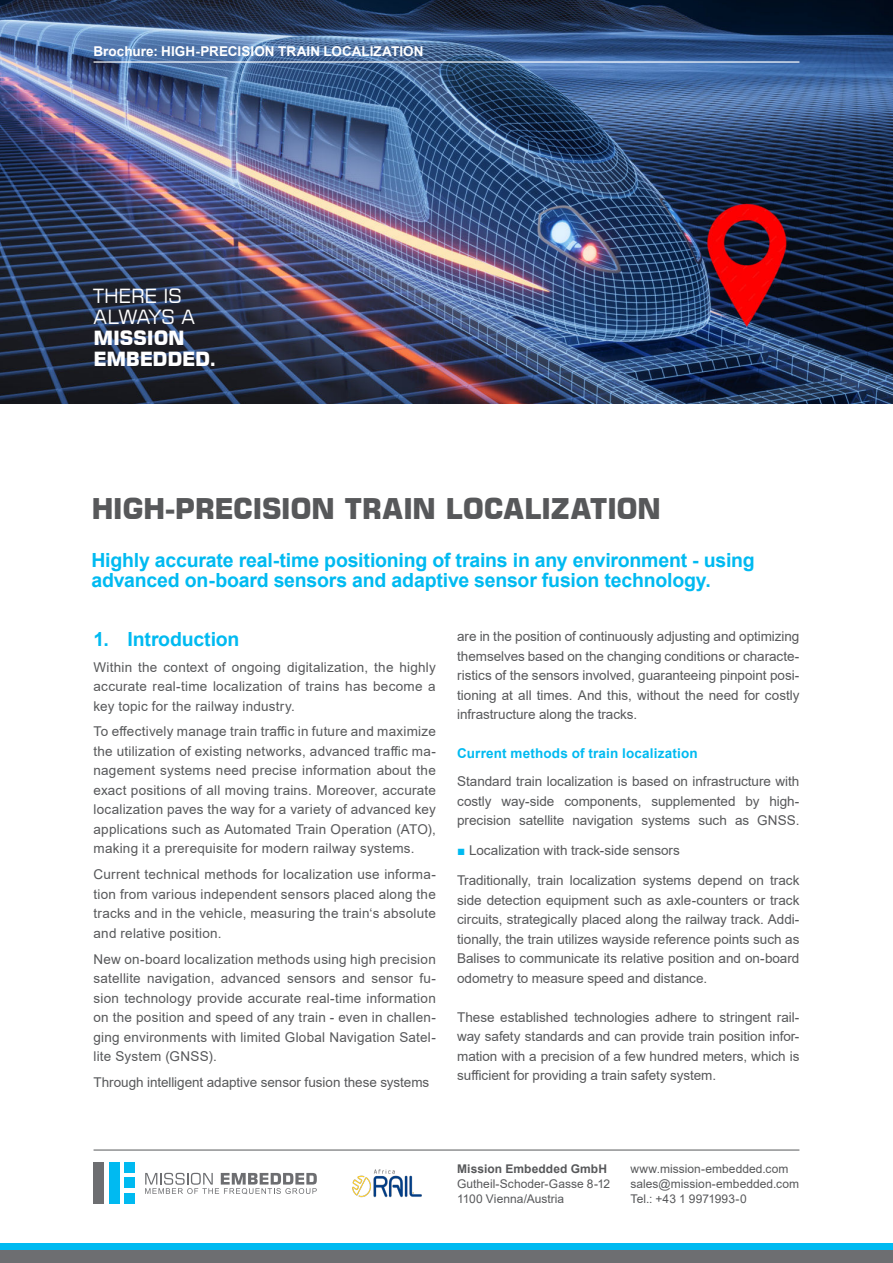
<style>
.page{position:relative;width:893px;height:1263px;background:#fff}
.page>*{position:absolute;margin:0;border:0;box-sizing:border-box;transform-origin:0 0}
.t1{font:700 28.5px "Square 721 BT";letter-spacing:-.02em;color:#57585a}
.t2{font:700 19.5px/19.5px "Arial";letter-spacing:-.01em;color:#00baf1}
.t3{font:700 19.5px/21px "Square 721 BT";letter-spacing:-.015em;color:#fff}
.t4{font:19.5px/21px "Square 721 BT";letter-spacing:-.01em;color:#fff}
.t5{font:13.5px/19.5px "Arial";color:#57585a;text-align:justify}
.t6{font:700 13.5px "Arial";letter-spacing:.005em;color:#fff}
.t7{font:700 13.5px "Arial";letter-spacing:.015em;color:#00baf1}
.t8{font:12px/15px "Arial";letter-spacing:.005em;color:#57585a}
.t9{font:700 12px "Arial";letter-spacing:.01em;color:#57585a}
.s1{color:#00baf1}
</style>
<div class="page">
<div style="left:0;top:1250px;width:893px;height:13px;background:#6d6e71"></div>
<div style="left:0;top:1244px;width:893px;height:6px;background:#00baf1"></div>
<svg style="left:145px;top:1173px;width:172px;height:21px"></svg>
<div style="left:94px;top:1162px;width:10px;height:41px;background:#6d6e71"></div>
<div style="left:109px;top:1162px;width:10px;height:41px;background:#00baf1"></div>
<div style="left:124px;top:1162px;width:11px;height:10px;background:#00baf1"></div>
<div style="left:124px;top:1177px;width:11px;height:11px;background:#00baf1"></div>
<div style="left:124px;top:1193px;width:11px;height:10px;background:#00baf1"></div>
<hr style="left:94px;top:1150px;width:705px;height:1px;background:#57585a">
<img style="left:0;top:0;width:893px;height:404px">
<hr style="left:94px;top:61px;width:705px;height:2px;background:#fff">
<img style="left:346px;top:1149px;width:82px;height:49px">
<p class="t6" style="left:94px;top:46px;width:331px">Brochure: HIGH-PRECISION TRAIN LOCALIZATION</p>
<h2 class="t4" style="left:94px;top:287px;width:103px">THERE IS<br>ALWAYS A</h2>
<h2 class="t3" style="left:94px;top:329px;width:124px">MISSION<br>EMBEDDED.</h2>
<h1 class="t1" style="left:91px;top:498px;width:571px">HIGH-PRECISION TRAIN LOCALIZATION</h1>
<h2 class="t2" style="left:91px;top:553px;width:665px">Highly accurate real-time positioning of trains in any environment - using advanced on-board sensors and adaptive sensor fusion technology.</h2>
<h2 class="t2" style="left:94px;top:631px;width:147px">1. Introduction</h2>
<p class="t5" style="left:94px;top:658px;width:344px">Within the context of ongoing digitalization, the highly accurate real-time localization of trains has become a key topic for the railway industry.</p>
<p class="t5" style="left:94px;top:722px;width:344px">To effectively manage train traffic in future and maximize the utilization of existing networks, advanced traffic ma&shy;nagement systems need precise information about the exact positions of all moving trains. Moreover, accurate localization paves the way for a variety of advanced key applications such as Automated Train Operation (ATO), making it a prerequisite for modern railway systems.</p>
<p class="t5" style="left:94px;top:866px;width:344px">Current technical methods for localization use informa&shy;tion from various independent sensors placed along the tracks and in the vehicle, measuring the train‘s absolute and relative position.</p>
<p class="t5" style="left:94px;top:950px;width:344px">New on-board localization methods using high precision satellite navigation, advanced sensors and sensor fu&shy;sion technology provide accurate real-time information on the position and speed of any train - even in challen&shy;ging environments with limited Global Navigation Satel&shy;lite System (GNSS).</p>
<p class="t5" style="left:94px;top:1072px;width:337px">Through intelligent adaptive sensor fusion these systems</p>
<p class="t5" style="left:457px;top:628px;width:344px">are in the position of continuously adjusting and optimizing themselves based on the changing conditions or characte&shy;ristics of the sensors involved, guaranteeing pinpoint posi&shy;tioning at all times. And this, without the need for costly infrastructure along the tracks.</p>
<p class="t7" style="left:457px;top:748px;width:242px">Current methods of train localization</p>
<p class="t5" style="left:457px;top:773px;width:344px">Standard train localization is based on infrastructure with costly way-side components, supplemented by high&shy;precision satellite navigation systems such as GNSS.</p>
<p class="t5" style="left:457px;top:842px;width:224px"><span class="s1">■</span> Localization with track-side sensors</p>
<p class="t5" style="left:457px;top:872px;width:344px">Traditionally, train localization systems depend on track side detection equipment such as axle-counters or track circuits, strategically placed along the railway track. Addi&shy;tionally, the train utilizes wayside reference points such as Balises to communicate its relative position and on-board odometry to measure speed and distance.</p>
<p class="t5" style="left:457px;top:1008px;width:344px">These established technologies adhere to stringent rail&shy;way safety standards and can provide train position infor&shy;mation with a precision of a few hundred meters, which is sufficient for providing a train safety system.</p>
<p class="t9" style="left:457px;top:1164px;width:151px">Mission Embedded GmbH</p>
<p class="t8" style="left:457px;top:1178px;width:155px">Gutheil-Schoder-Gasse 8-12<br>1100 Vienna/Austria</p>
<p class="t8" style="left:630px;top:1163px;width:170px">www.mission-embedded.com sales@mission-embedded.com<br>Tel.: +43 1 9971993-0</p>
</div>
